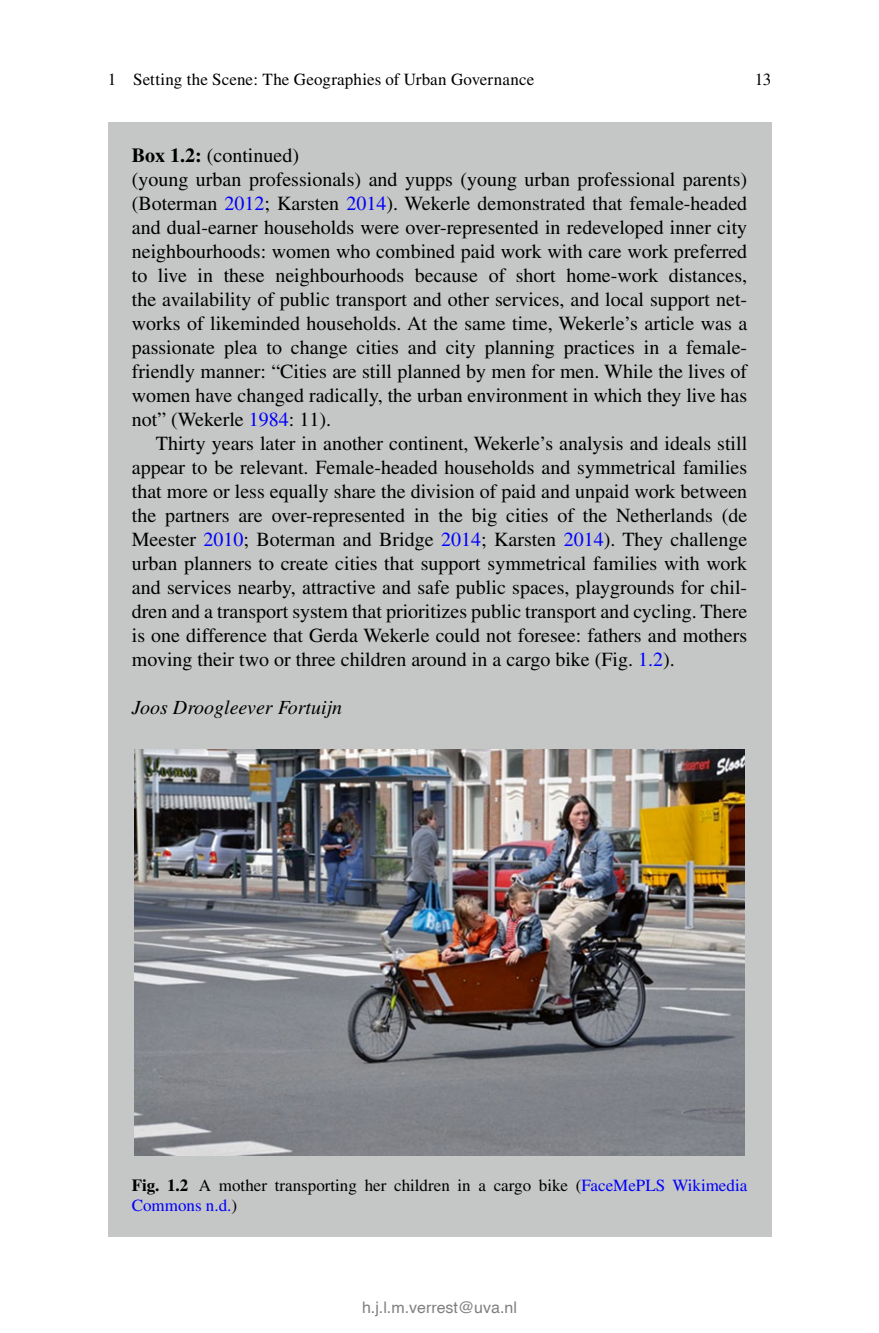
<style>
.page{position:relative;width:879px;height:1333px;background:#fff}
.page>*{position:absolute;margin:0;border:0;box-sizing:border-box;transform-origin:0 0}
.t1{font:20px/24px "Nvjsly Rqdsfr Vmyhtg Kybyqj Times";color:#000;text-align:justify}
.t2{font:italic 20px "Bbghlc Ntvghn Qjvfrf Dcsrrn Times";color:#000}
.t3{font:17px/20px "Nvjsly Rqdsfr Vmyhtg Kybyqj Times";color:#000}
.t4{font:16px "Helvetica";color:#808080}
.s1{font-family:"Gdgqtx Lxfvgb Hnlxhk Qpslqw Times";font-weight:700}
.s2{color:#0000fa}
</style>
<div class="page">
<div style="left:108px;top:122px;width:663px;height:1114px;background:#c5c6c6"></div>
<img style="left:134px;top:749px;width:610px;height:406px">
<p class="t3" style="left:108px;top:71px;width:428px">1 Setting the Scene: The Geographies of Urban Governance</p>
<p class="t3" style="left:754px;top:71px;width:18px">13</p>
<p class="t1" style="left:132px;top:145px;width:169px"><span class="s1">Box 1.2:</span> (continued)</p>
<p class="t1" style="left:132px;top:169px;width:617px">(young urban professionals) and yupps (young urban professional parents) (Boterman <span class="s2">2012</span> ; Karsten <span class="s2">2014</span> ). Wekerle demonstrated that female-headed and dual-earner households were over-represented in redeveloped inner city neighbourhoods: women who combined paid work with care work preferred to live in these neighbourhoods because of short home-work distances, the availability of public transport and other services, and local support net&shy;works of likeminded households. At the same time, Wekerle’s article was a passionate plea to change cities and city planning practices in a female&shy;friendly manner: “Cities are still planned by men for men. While the lives of women have changed radically, the urban environment in which they live has not” (Wekerle <span class="s2">1984</span> : 11).</p>
<p class="t1" style="left:132px;top:433px;width:617px;text-indent:24px">Thirty years later in another continent, Wekerle’s analysis and ideals still appear to be relevant. Female-headed households and symmetrical families that more or less equally share the division of paid and unpaid work between the partners are over-represented in the big cities of the Netherlands (de Meester <span class="s2">2010</span> ; Boterman and Bridge <span class="s2">2014</span> ; Karsten <span class="s2">2014</span> ). They challenge urban planners to create cities that support symmetrical families with work and services nearby, attractive and safe public spaces, playgrounds for chil&shy;dren and a transport system that prioritizes public transport and cycling. There is one difference that Gerda Wekerle could not foresee: fathers and mothers moving their two or three children around in a cargo bike (Fig. <span class="s2">1.2</span> ).</p>
<p class="t2" style="left:132px;top:700px;width:212px">Joos Droogleever Fortuijn</p>
<p class="t3" style="left:132px;top:1176px;width:617px"><span class="s1">Fig. 1.2</span> A mother transporting her children in a cargo bike ( <span class="s2">FaceMePLS Wikimedia<br>Commons n.d.</span> )</p>
<p class="t4" style="left:362px;top:1297px;width:156px">h.j.l.m.verrest@uva.nl</p>
</div>
